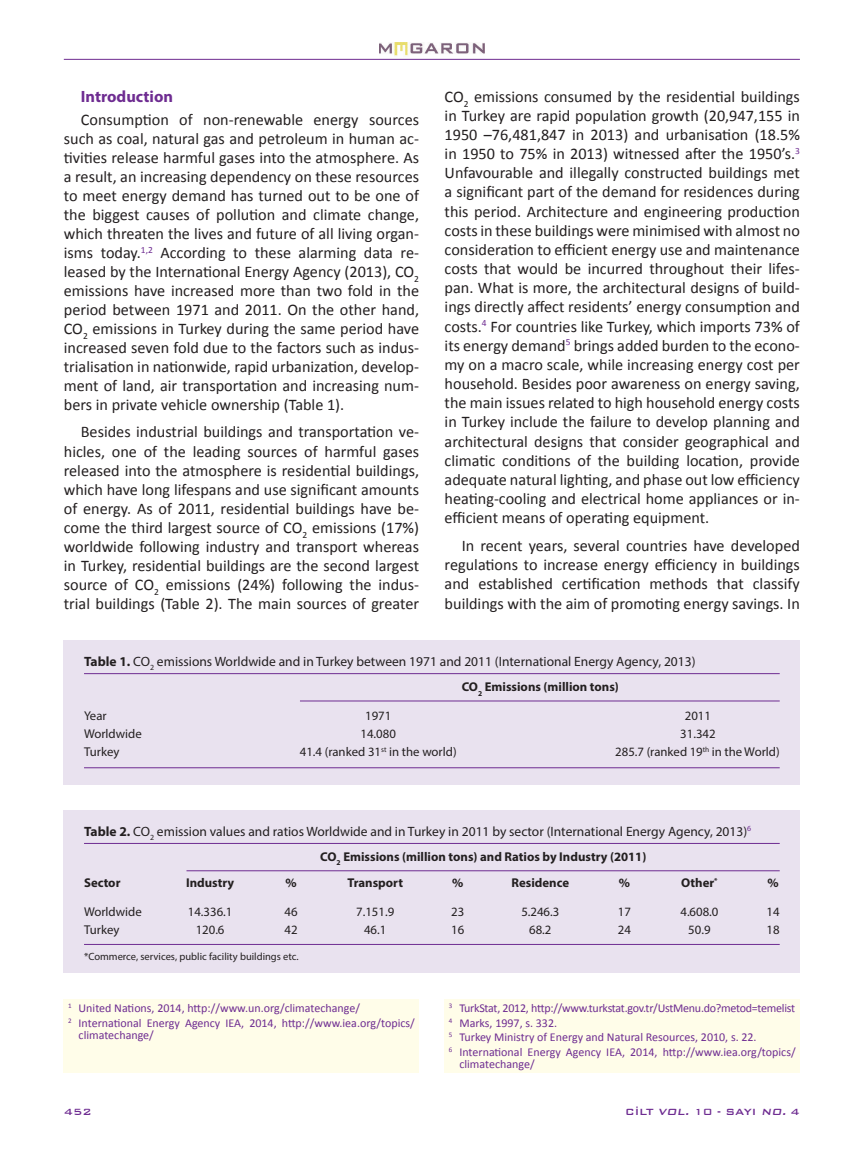
<style>
.page{position:relative;width:851px;height:1149px;background:#fff}
.page>*{position:absolute;margin:0;border:0;box-sizing:border-box;transform-origin:0 0}
.t1{font:700 16.35px "Myriad Pro";color:#6e2c91}
.t2{font:16.2px/19.2px "Calibri";color:#231f20;text-align:justify}
.t3{font:13.5px "Myriad Pro";color:#231f20}
.t4{font:12.75px "Myriad Pro";color:#231f20}
.t5{font:700 12.75px "Myriad Pro";color:#231f20}
.t6{font:12px/14.5px "Calibri";color:#6e2c91}
.t7{font:500 12px "Bank Gothic BT";color:#6e2c91}
.t8{font:10.5px "Myriad Pro";color:#231f20}
.s1{font-weight:700}
.s2{font-style:italic}
</style>
<div class="page">
<img style="left:379px;top:43px;width:105px;height:16px">
<hr style="left:64px;top:59px;width:735px;height:1px;background:#6e2c91">
<div style="left:64px;top:998px;width:355px;height:73px;background:#fffde9"></div>
<div style="left:444px;top:998px;width:355px;height:73px;background:#fffde9"></div>
<div style="left:64px;top:640px;width:735px;height:144px;background:#e9e2ef"></div>
<hr style="left:84px;top:673px;width:695px;height:1px;background:#6e2c91">
<hr style="left:300px;top:700px;width:479px;height:1px;background:#6e2c91">
<hr style="left:84px;top:767px;width:695px;height:1px;background:#6e2c91">
<div style="left:64px;top:810px;width:735px;height:162px;background:#e9e2ef"></div>
<hr style="left:84px;top:842px;width:695px;height:1px;background:#6e2c91">
<hr style="left:186px;top:870px;width:593px;height:1px;background:#6e2c91">
<hr style="left:84px;top:943px;width:695px;height:1px;background:#6e2c91">
<p class="t1" style="left:81px;top:85px;width:94px">Introduction</p>
<p class="t2" style="left:64px;top:109px;width:357px;text-indent:17px">Consumption of non-renewable energy sources such as coal, natural gas and petroleum in human ac&shy;tivities release harmful gases into the atmosphere. As a result, an increasing dependency on these resources to meet energy demand has turned out to be one of the biggest causes of pollution and climate change, which threaten the lives and future of all living organ&shy;isms today.<sup>1,2</sup> According to these alarming data re&shy;leased by the International Energy Agency (2013), CO<sub>2 </sub>emissions have increased more than two fold in the period between 1971 and 2011. On the other hand, CO<sub>2</sub> emissions in Turkey during the same period have increased seven fold due to the factors such as indus&shy;trialisation in nationwide, rapid urbanization, develop&shy;ment of land, air transportation and increasing num&shy;bers in private vehicle ownership (Table 1).</p>
<p class="t2" style="left:64px;top:421px;width:357px;text-indent:17px">Besides industrial buildings and transportation ve&shy;hicles, one of the leading sources of harmful gases released into the atmosphere is residential buildings, which have long lifespans and use significant amounts of energy. As of 2011, residential buildings have be&shy;come the third largest source of CO<sub>2</sub> emissions (17%) worldwide following industry and transport whereas in Turkey, residential buildings are the second largest source of CO<sub>2</sub> emissions (24%) following the indus&shy;trial buildings (Table 2). The main sources of greater</p>
<p class="t2" style="left:444px;top:86px;width:357px">CO<sub>2</sub> emissions consumed by the residential buildings in Turkey are rapid population growth (20,947,155 in 1950 –76,481,847 in 2013) and urbanisation (18.5% in 1950 to 75% in 2013) witnessed after the 1950’s.<sup>3<br></sup>Unfavourable and illegally constructed buildings met a significant part of the demand for residences during this period. Architecture and engineering production costs in these buildings were minimised with almost no consideration to efficient energy use and maintenance costs that would be incurred throughout their lifes&shy;pan. What is more, the architectural designs of build&shy;ings directly affect residents’ energy consumption and costs.<sup>4</sup> For countries like Turkey, which imports 73% of its energy demand<sup>5</sup> brings added burden to the econo&shy;my on a macro scale, while increasing energy cost per household. Besides poor awareness on energy saving, the main issues related to high household energy costs in Turkey include the failure to develop planning and architectural designs that consider geographical and climatic conditions of the building location, provide adequate natural lighting, and phase out low efficiency heating-cooling and electrical home appliances or in&shy;efficient means of operating equipment.</p>
<p class="t2" style="left:444px;top:535px;width:357px;text-indent:17px">In recent years, several countries have developed regulations to increase energy efficiency in buildings and established certification methods that classify buildings with the aim of promoting energy savings. In</p>
<p class="t3" style="left:84px;top:652px;width:613px"><span class="s1">Table 1.</span> CO<sub>2</sub> emissions Worldwide and in Turkey between 1971 and 2011 (International Energy Agency, 2013)</p>
<p class="t5" style="left:461px;top:678px;width:159px">CO<sub>2</sub> Emissions (million tons)</p>
<p class="t4" style="left:84px;top:707px;width:24px">Year</p>
<p class="t4" style="left:365px;top:707px;width:28px">1971</p>
<p class="t4" style="left:684px;top:707px;width:28px">2011</p>
<p class="t4" style="left:84px;top:725px;width:59px">Worldwide</p>
<p class="t4" style="left:360px;top:725px;width:37px">14.080</p>
<p class="t4" style="left:680px;top:725px;width:37px">31.342</p>
<p class="t4" style="left:84px;top:743px;width:37px">Turkey</p>
<p class="t4" style="left:300px;top:743px;width:158px">41.4 (ranked 31<sup>st</sup> in the world)</p>
<p class="t4" style="left:615px;top:743px;width:166px">285.7 (ranked 19<sup>th</sup> in the World)</p>
<p class="t3" style="left:84px;top:822px;width:668px"><span class="s1">Table 2.</span> CO<sub>2</sub> emission values and ratios Worldwide and in Turkey in 2011 by sector (International Energy Agency, 2013)<sup>6</sup></p>
<p class="t5" style="left:320px;top:848px;width:327px">CO<sub>2</sub> Emissions (million tons) and Ratios by Industry (2011)</p>
<p class="t5" style="left:84px;top:874px;width:38px">Sector</p>
<p class="t5" style="left:186px;top:874px;width:50px">Industry</p>
<p class="t5" style="left:285px;top:874px;width:13px">%</p>
<p class="t5" style="left:347px;top:874px;width:57px">Transport</p>
<p class="t5" style="left:452px;top:874px;width:13px">%</p>
<p class="t5" style="left:511px;top:874px;width:59px">Residence</p>
<p class="t5" style="left:618px;top:874px;width:13px">%</p>
<p class="t5" style="left:681px;top:874px;width:38px">Other<sup>*</sup></p>
<p class="t5" style="left:767px;top:874px;width:13px">%</p>
<p class="t4" style="left:84px;top:903px;width:59px">Worldwide</p>
<p class="t4" style="left:188px;top:903px;width:46px">14.336.1</p>
<p class="t4" style="left:284px;top:903px;width:15px">46</p>
<p class="t4" style="left:356px;top:903px;width:39px">7.151.9</p>
<p class="t4" style="left:451px;top:903px;width:15px">23</p>
<p class="t4" style="left:521px;top:903px;width:39px">5.246.3</p>
<p class="t4" style="left:617px;top:903px;width:15px">17</p>
<p class="t4" style="left:680px;top:903px;width:39px">4.608.0</p>
<p class="t4" style="left:766px;top:903px;width:15px">14</p>
<p class="t4" style="left:84px;top:921px;width:37px">Turkey</p>
<p class="t4" style="left:196px;top:921px;width:30px">120.6</p>
<p class="t4" style="left:284px;top:921px;width:15px">42</p>
<p class="t4" style="left:364px;top:921px;width:24px">46.1</p>
<p class="t4" style="left:451px;top:921px;width:15px">16</p>
<p class="t4" style="left:529px;top:921px;width:24px">68.2</p>
<p class="t4" style="left:617px;top:921px;width:15px">24</p>
<p class="t4" style="left:688px;top:921px;width:24px">50.9</p>
<p class="t4" style="left:766px;top:921px;width:15px">18</p>
<p class="t8" style="left:84px;top:949px;width:216px">*Commerce, services, public facility buildings etc.</p>
<p class="t6" style="left:68px;top:999px;width:348px"><sup>1</sup> United Nations, 2014, http://www.un.org/climatechange/<br><sup>2</sup> International Energy Agency IEA, 2014, http://www.iea.org/topics/</p>
<p class="t6" style="left:79px;top:1026px;width:77px">climatechange/</p>
<p class="t6" style="left:449px;top:999px;width:348px"><sup>3</sup> TurkStat, 2012, http://www.turkstat.gov.tr/UstMenu.do?metod=temelist <sup>4</sup> Marks, 1997, s. 332.<br><sup>5</sup> Turkey Ministry of Energy and Natural Resources, 2010, s. 22.<br><sup>6</sup> International Energy Agency IEA, 2014, http://www.iea.org/topics/</p>
<p class="t6" style="left:459px;top:1055px;width:77px">climatechange/</p>
<p class="t7" style="left:64px;top:1104px;width:29px">452</p>
<p class="t7" style="left:625px;top:1104px;width:176px">CİLT <span class="s2">VOL.</span> 10 - SAYI <span class="s2">NO.</span> 4</p>
</div>
